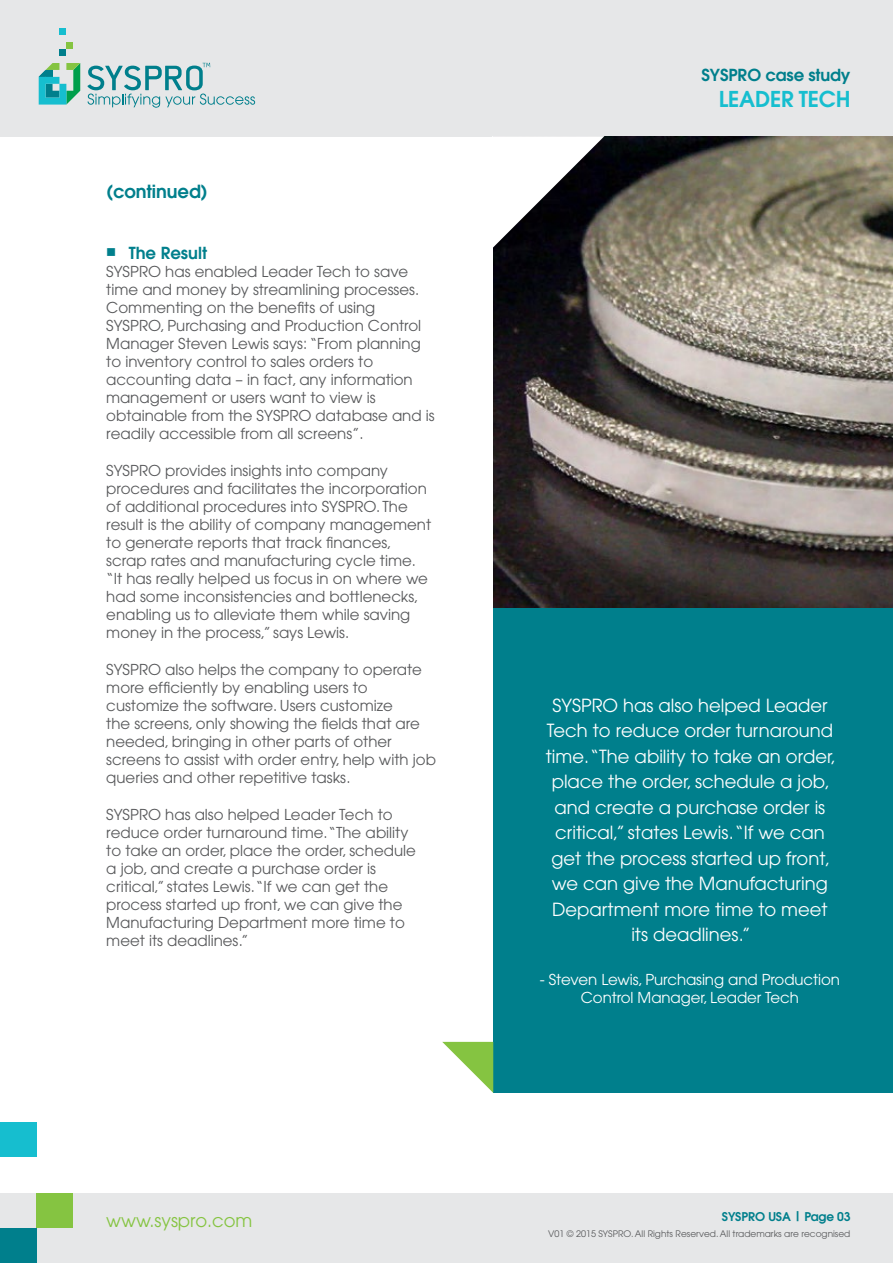
<style>
.page{position:relative;width:893px;height:1263px;background:#fff}
.page>*{position:absolute;margin:0;border:0;box-sizing:border-box;transform-origin:0 0}
.t1{font:600 21.75px "Avant Garde";letter-spacing:-.01em;color:#16becf}
.t2{font:18px/25.5px "Avant Garde";color:#fff;text-align:center}
.t3{font:18px "Avant Garde";color:#85c441}
.t4{font:600 18px "Avant Garde";letter-spacing:-.005em;color:#007f8c}
.t5{font:600 16.5px "Avant Garde";letter-spacing:-.01em;color:#007f8c}
.t6{font:15px/18px "Avant Garde";color:#58595b}
.t7{font:15px/18px "Avant Garde";letter-spacing:-.005em;color:#fff;text-align:center}
.t8{font:600 12px "Avant Garde";letter-spacing:-.01em;color:#007f8c}
.t9{font:9px "Avant Garde";color:#58595b}
</style>
<div class="page">
<div style="left:0;top:0;width:893px;height:136px;background:#e6e7e8"></div>
<div style="left:0;top:1193px;width:893px;height:70px;background:#e6e7e8"></div>
<div style="left:59px;top:49px;width:7px;height:7px;background:#007f8c"></div>
<div style="left:66px;top:42px;width:7px;height:7px;background:#85c441"></div>
<div style="left:59px;top:28px;width:7px;height:7px;background:#16becf"></div>
<svg style="left:39px;top:63px;width:41px;height:42px"></svg>
<svg style="left:87px;top:63px;width:168px;height:45px"></svg>
<div style="left:0;top:1228px;width:36px;height:35px;background:#007f8c"></div>
<div style="left:36px;top:1193px;width:36px;height:35px;background:#85c441"></div>
<div style="left:0;top:1123px;width:36px;height:34px;background:#16becf"></div>
<img style="left:493px;top:136px;width:400px;height:472px">
<svg style="left:493px;top:136px;width:111px;height:112px"></svg>
<div style="left:493px;top:608px;width:400px;height:485px;background:#007f8c"></div>
<svg style="left:442px;top:1042px;width:51px;height:51px"></svg>
<p class="t4" style="left:106px;top:179px;width:103px">(continued)</p>
<p class="t5" style="left:106px;top:242px;width:102px">■ The Result</p>
<p class="t6" style="left:106px;top:262px;width:330px">SYSPRO has enabled Leader Tech to save time and money by streamlining processes.<br>Commenting on the benefits of using SYSPRO, Purchasing and Production Control Manager Steven Lewis says: “From planning to inventory control to sales orders to accounting data – in fact, any information management or users want to view is obtainable from the SYSPRO database and is readily accessible from all screens”.</p>
<p class="t6" style="left:106px;top:461px;width:326px">SYSPRO provides insights into company procedures and facilitates the incorporation of additional procedures into SYSPRO. The result is the ability of company management to generate reports that track finances, scrap rates and manufacturing cycle time. “It has really helped us focus in on where we had some inconsistencies and bottlenecks, enabling us to alleviate them while saving money in the process,” says Lewis.</p>
<p class="t6" style="left:106px;top:661px;width:331px">SYSPRO also helps the company to operate more efficiently by enabling users to customize the software. Users customize<br>the screens, only showing the fields that are needed, bringing in other parts of other screens to assist with order entry, help with job queries and other repetitive tasks.</p>
<p class="t6" style="left:106px;top:806px;width:311px">SYSPRO has also helped Leader Tech to reduce order turnaround time.“The ability to take an order, place the order, schedule a job, and create a purchase order is critical,” states Lewis.“If we can get the process started up front, we can give the Manufacturing Department more time to meet its deadlines.”</p>
<p class="t5" style="left:701px;top:64px;width:150px">SYSPRO case study</p>
<h1 class="t1" style="left:719px;top:85px;width:133px">LEADER TECH</h1>
<p class="t2" style="left:546px;top:692px;width:292px">SYSPRO has also helped Leader<br>Tech to reduce order turnaround time.“The ability to take an order, place the order, schedule a job, and create a purchase order is critical,” states Lewis.“If we can get the process started up front, we can give the Manufacturing<br>Department more time to meet its deadlines.”</p>
<p class="t7" style="left:540px;top:970px;width:302px">- Steven Lewis, Purchasing and Production<br>Control Manager, Leader Tech</p>
<p class="t3" style="left:106px;top:1210px;width:148px">www.syspro.com</p>
<p class="t8" style="left:722px;top:1209px;width:130px">SYSPRO USA | Page 03</p>
<p class="t9" style="left:548px;top:1229px;width:304px">V01 © 2015 SYSPRO. All Rights Reserved. All trademarks are recognised</p>
</div>
